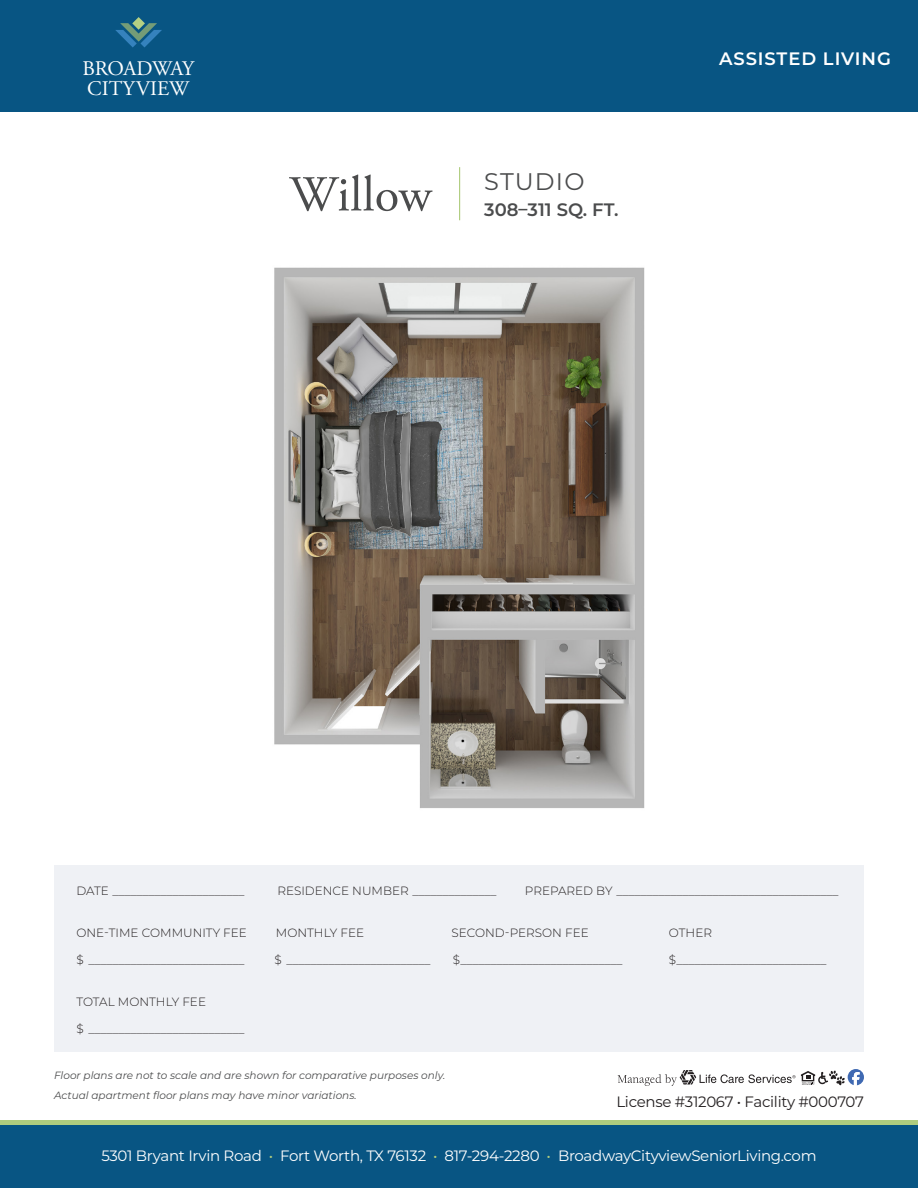
<style>
.page{position:relative;width:918px;height:1188px;background:#fff}
.page>*{position:absolute;margin:0;border:0;box-sizing:border-box;transform-origin:0 0}
.t1{font:50.25px "Adobe Garamond Pro";color:#4b4c4d}
.t2{font:24px "Montserrat";letter-spacing:.05em;color:#4b4c4d}
.t3{font:20.7px/19.8px "Adobe Garamond Pro";color:#fff}
.t4{font:600 18px "Montserrat";letter-spacing:.05em;color:#fff}
.t5{font:600 18px "Montserrat";color:#4b4c4d}
.t6{font:15px "Montserrat";letter-spacing:-.02em;color:#fff}
.t7{font:15px "Montserrat";letter-spacing:-.02em;color:#231f20}
.t8{font:300 12px "Montserrat";color:#231f20}
.t9{font:italic 10.5px/20.2px "Montserrat";color:#4b4c4d}
.s1{color:#afcc7e}
</style>
<div class="page">
<div style="left:0;top:0;width:918px;height:112px;background:#085583"></div>
<div style="left:0;top:1125px;width:918px;height:63px;background:#085583"></div>
<div style="left:0;top:1120px;width:918px;height:5px;background:#afcc7e"></div>
<div style="left:54px;top:865px;width:810px;height:187px;background:#eff1f5"></div>
<svg style="left:115px;top:17px;width:47px;height:30px"></svg>
<svg style="left:618px;top:1069px;width:246px;height:17px"></svg>
<hr style="left:459px;top:167px;width:1px;height:53px;background:#afcc7e">
<img style="left:274px;top:267px;width:371px;height:541px">
<h3 class="t3" style="left:82px;top:59px;width:113px">BROADWAY<br>CITYVIEW</h3>
<p class="t1" style="left:289px;top:164px;width:144px">Willow</p>
<p class="t2" style="left:484px;top:165px;width:102px">STUDIO</p>
<p class="t5" style="left:484px;top:197px;width:136px">308–311 SQ. FT.</p>
<h3 class="t4" style="left:719px;top:46px;width:173px">ASSISTED LIVING</h3>
<p class="t8" style="left:76px;top:883px;width:169px">DATE ______________________</p>
<p class="t8" style="left:277px;top:883px;width:220px">RESIDENCE NUMBER ______________</p>
<p class="t8" style="left:525px;top:883px;width:315px">PREPARED BY _____________________________________</p>
<p class="t8" style="left:76px;top:924px;width:172px">ONE-TIME COMMUNITY FEE</p>
<p class="t8" style="left:276px;top:924px;width:90px">MONTHLY FEE</p>
<p class="t8" style="left:451px;top:924px;width:139px">SECOND-PERSON FEE</p>
<p class="t8" style="left:669px;top:924px;width:45px">OTHER</p>
<p class="t8" style="left:76px;top:952px;width:169px">$ __________________________</p>
<p class="t8" style="left:274px;top:952px;width:157px">$ ________________________</p>
<p class="t8" style="left:453px;top:952px;width:171px">$___________________________</p>
<p class="t8" style="left:669px;top:952px;width:159px">$_________________________</p>
<p class="t8" style="left:76px;top:993px;width:131px">TOTAL MONTHLY FEE</p>
<p class="t8" style="left:76px;top:1021px;width:169px">$ __________________________</p>
<p class="t9" style="left:54px;top:1065px;width:393px">Floor plans are not to scale and are shown for comparative purposes only.<br>Actual apartment floor plans may have minor variations.</p>
<p class="t7" style="left:616px;top:1091px;width:249px">License #312067 • Facility #000707</p>
<p class="t6" style="left:101px;top:1145px;width:717px">5301 Bryant Irvin Road <span class="s1">•</span> Fort Worth, TX 76132 <span class="s1">•</span> 817-294-2280 <span class="s1">•</span> BroadwayCityviewSeniorLiving.com</p>
</div>
